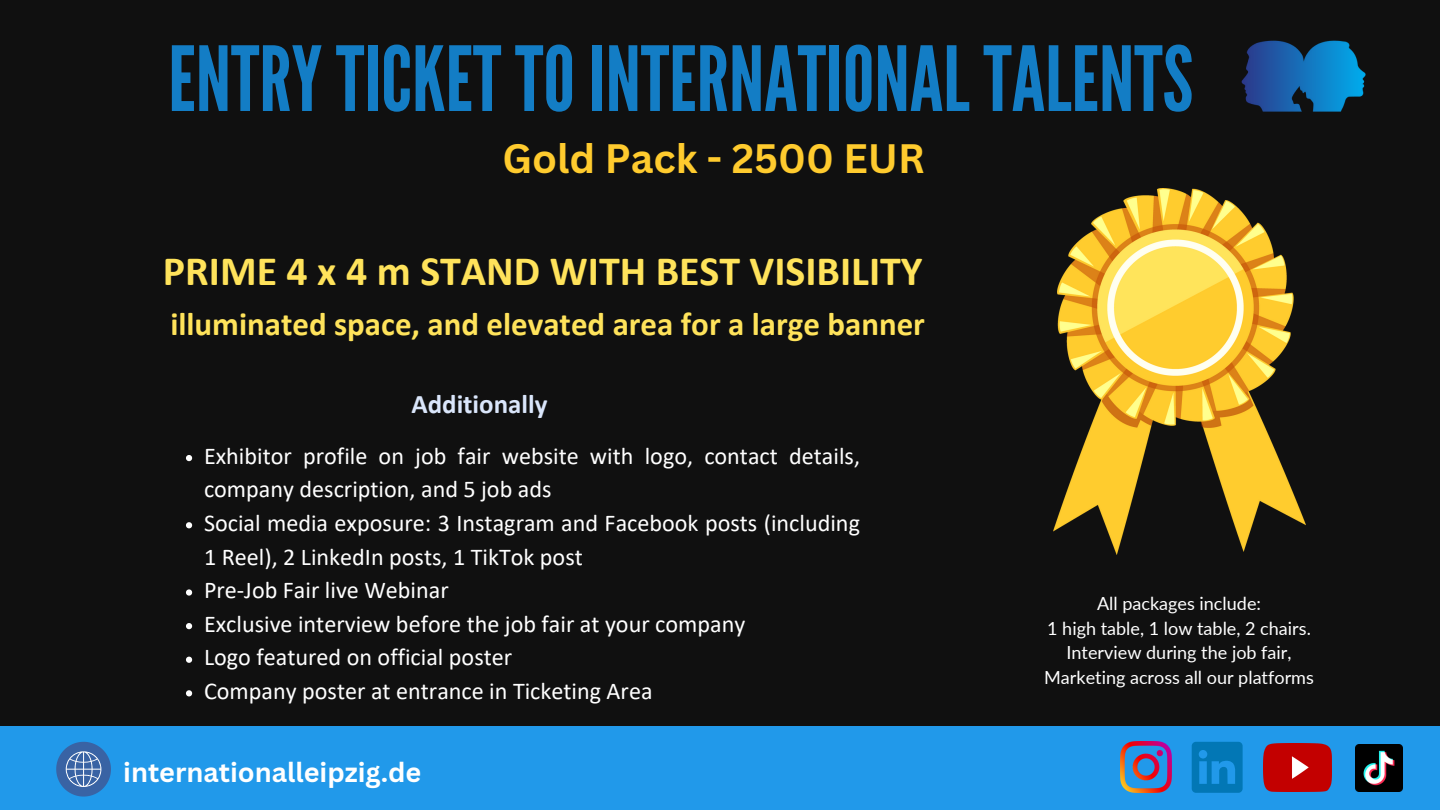
<style>
.page{position:relative;width:1440px;height:810px;background:#101010}
.page>*{position:absolute;margin:0;border:0;box-sizing:border-box;transform-origin:0 0}
.t1{font:89.5px "League Gothic";color:#137dc5}
.t2{font:700 41.9px "Calibri";color:#ffe35b}
.t3{font:700 40px "Canva Sans";color:#ffcb2e}
.t4{font:700 32.9px "Calibri";color:#ffe35b}
.t5{font:700 27px "Canva Sans";color:#fff}
.t6{font:700 26.9px "Calibri";color:#dae6fb}
.t7{font:24.1px/33.6px "Calibri";color:#fff}
.t8{font:18px/24.7px "Lato";color:#fff;text-align:center}
</style>
<div class="page">
<img style="left:1053px;top:189px;width:252px;height:366px">
<svg style="left:186px;top:455px;width:6px;height:6px"></svg>
<svg style="left:186px;top:522px;width:6px;height:6px"></svg>
<svg style="left:186px;top:589px;width:6px;height:7px"></svg>
<svg style="left:186px;top:623px;width:6px;height:6px"></svg>
<svg style="left:186px;top:657px;width:6px;height:6px"></svg>
<svg style="left:186px;top:690px;width:6px;height:6px"></svg>
<div style="left:0;top:727px;width:1440px;height:83px;background:#2199ea"></div>
<svg style="left:56px;top:742px;width:55px;height:55px"></svg>
<img style="left:1120px;top:742px;width:51px;height:51px">
<svg style="left:1192px;top:742px;width:51px;height:51px"></svg>
<img style="left:1263px;top:744px;width:68px;height:48px">
<img style="left:1355px;top:744px;width:47px;height:48px">
<img style="left:1241px;top:40px;width:125px;height:72px">
<p class="t1" style="left:168px;top:27px;width:1026px">ENTRYTICKETTOINTERNATIONALTALENTS</p>
<p class="t3" style="left:502px;top:130px;width:424px">Gold Pack - 2500 EUR</p>
<p class="t2" style="left:163px;top:254px;width:761px">PRIME 4 x 4 m STAND WITH BEST VISIBILITY</p>
<p class="t4" style="left:170px;top:310px;width:756px">illuminated space, and elevated area for a large banner</p>
<p class="t6" style="left:411px;top:392px;width:137px">Additionally</p>
<p class="t7" style="left:204px;top:441px;width:658px">Exhibitor profile on job fair website with logo, contact details, company description, and 5 job ads</p>
<p class="t7" style="left:204px;top:508px;width:658px">Social media exposure: 3 Instagram and Facebook posts (including<br>1 Reel), 2 LinkedIn posts, 1 TikTok post</p>
<p class="t7" style="left:204px;top:575px;width:246px">Pre-Job Fair live Webinar</p>
<p class="t7" style="left:204px;top:609px;width:543px">Exclusive interview before the job fair at your company</p>
<p class="t7" style="left:204px;top:643px;width:310px">Logo featured on official poster</p>
<p class="t7" style="left:204px;top:676px;width:450px">Company poster at entrance in Ticketing Area</p>
<p class="t5" style="left:123px;top:754px;width:300px">internationalleipzig.de</p>
<p class="t8" style="left:1097px;top:591px;width:166px">All packages include:</p>
<p class="t8" style="left:1047px;top:615px;width:265px">1 high table, 1 low table, 2 chairs.</p>
<p class="t8" style="left:1044px;top:640px;width:271px">Interview during the job fair,<br>Marketing across all our platforms</p>
</div>
